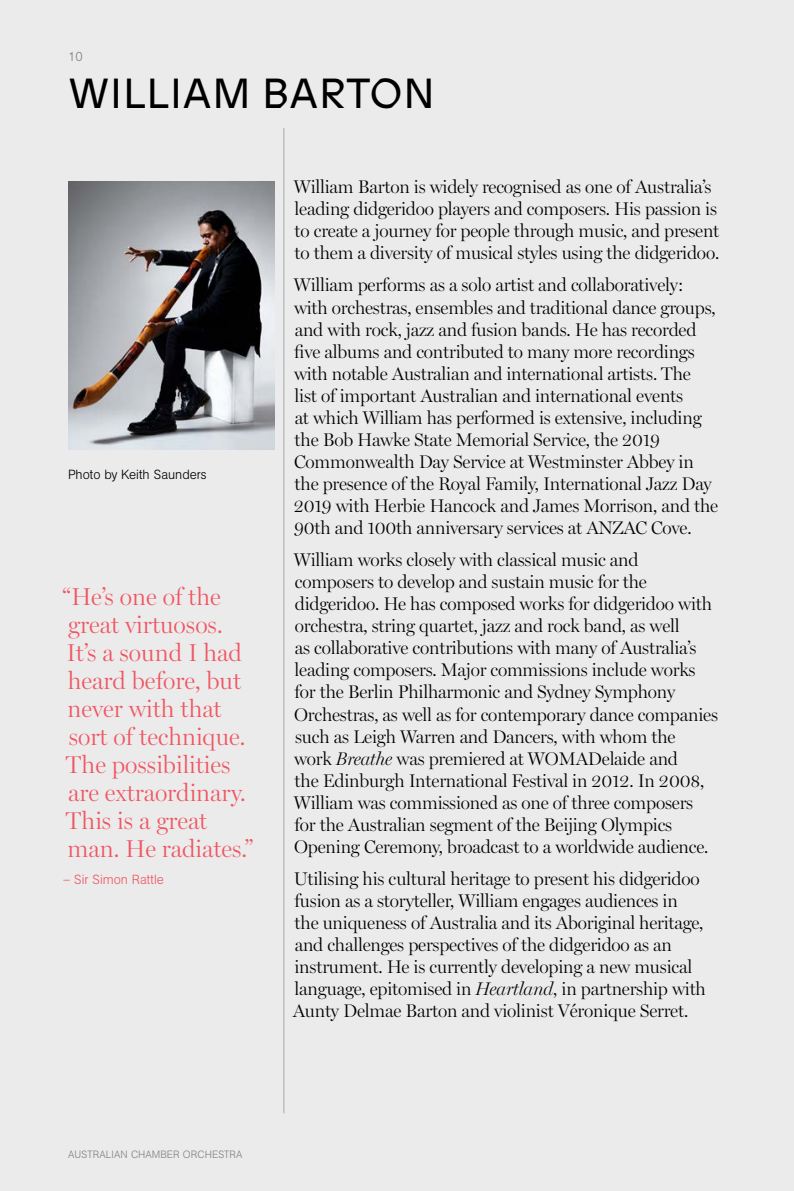
<style>
.page{position:relative;width:794px;height:1191px;background:#ebebec}
.page>*{position:absolute;margin:0;border:0;box-sizing:border-box;transform-origin:0 0}
.t1{font:42px "Prophet";letter-spacing:.01em;color:#000}
.t2{font:300 24.5px/28px "Miller Display";color:#f05661}
.t3{font:300 18.38px/22.1px "Miller Display";letter-spacing:-.01em;color:#000}
.t4{font:300 13.12px "AG Book Std";color:#000}
.t5{font:300 13.12px "AG Book Std";color:#f05661}
.t6{font:300 13.12px "AG Book Std";color:#808285}
.t7{font:300 10.5px "AG Book Std";letter-spacing:.01em;color:#808285}
.s1{font-style:italic}
</style>
<div class="page">
<hr style="left:283px;top:128px;width:1px;height:985px;background:#a7a9ac">
<img style="left:68px;top:181px;width:206px;height:268px">
<p class="t6" style="left:68px;top:48px;width:16px">10</p>
<h1 class="t1" style="left:68px;top:66px;width:368px">WILLIAM BARTON</h1>
<p class="t4" style="left:68px;top:466px;width:140px">Photo by Keith Saunders</p>
<h2 class="t2" style="left:63px;top:582px;width:191px">“He’s one of the great virtuosos.<br>It’s a sound I had heard before, but never with that sort of technique.<br>The possibilities are extraordinary.<br>This is a great man. He radiates.”</h2>
<p class="t5" style="left:63px;top:872px;width:102px">– Sir Simon Rattle</p>
<p class="t3" style="left:294px;top:176px;width:427px">William Barton is widely recognised as one of Australia’s leading didgeridoo players and composers. His passion is to create a journey for people through music, and present to them a diversity of musical styles using the didgeridoo.</p>
<p class="t3" style="left:294px;top:274px;width:426px">William performs as a solo artist and collaboratively: with orchestras, ensembles and traditional dance groups, and with rock, jazz and fusion bands. He has recorded five albums and contributed to many more recordings with notable Australian and international artists. The<br>list of important Australian and international events<br>at which William has performed is extensive, including the Bob Hawke State Memorial Service, the 2019<br>Commonwealth Day Service at Westminster Abbey in the presence of the Royal Family, International Jazz Day 2019 with Herbie Hancock and James Morrison, and the 90th and 100th anniversary services at ANZAC Cove.</p>
<p class="t3" style="left:294px;top:548px;width:426px">William works closely with classical music and composers to develop and sustain music for the didgeridoo. He has composed works for didgeridoo with orchestra, string quartet, jazz and rock band, as well<br>as collaborative contributions with many of Australia’s leading composers. Major commissions include works for the Berlin Philharmonic and Sydney Symphony Orchestras, as well as for contemporary dance companies such as Leigh Warren and Dancers, with whom the<br>work <span class="s1">Breathe</span> was premiered at WOMADelaide and<br>the Edinburgh International Festival in 2012. In 2008, William was commissioned as one of three composers for the Australian segment of the Beijing Olympics Opening Ceremony, broadcast to a worldwide audience.</p>
<p class="t3" style="left:293px;top:867px;width:415px">Utilising his cultural heritage to present his didgeridoo fusion as a storyteller, William engages audiences in<br>the uniqueness of Australia and its Aboriginal heritage, and challenges perspectives of the didgeridoo as an instrument. He is currently developing a new musical language, epitomised in <span class="s1">Heartland</span>, in partnership with Aunty Delmae Barton and violinist Véronique Serret.</p>
<p class="t7" style="left:68px;top:1147px;width:176px">AUSTRALIAN CHAMBER ORCHESTRA</p>
</div>
